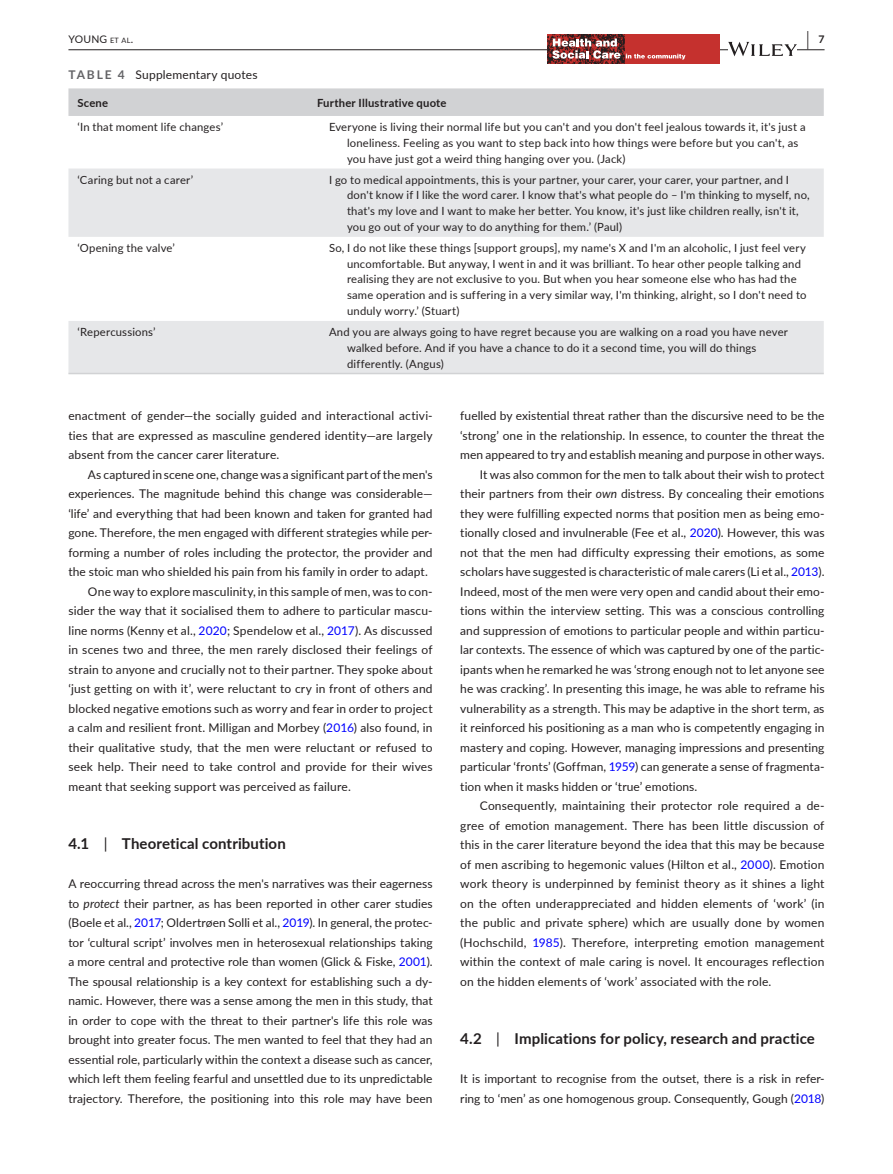
<style>
.page{position:relative;width:893px;height:1174px;background:#fff}
.page>*{position:absolute;margin:0;border:0;box-sizing:border-box;transform-origin:0 0}
.t1{font:700 19.5px "Lato";color:#231f20;scale:.43 1}
.t2{font:700 15px "Lato";letter-spacing:.005em;color:#231f20}
.t3{font:12px/19.5px "Lato";letter-spacing:.005em;color:#231f20;text-align:justify}
.t4{font:11.25px/15.8px "Lato";letter-spacing:.015em;color:#231f20}
.t5{font:700 11.25px "Lato";letter-spacing:.02em;color:#231f20}
.t6{font:10.5px "Lato";letter-spacing:.02em;color:#231f20}
.s1{font-size:7.35px}
.s2{font-weight:700;color:#636366}
.s3{color:#00f}
.s4{font-weight:400}
.s5{font-style:italic}
</style>
<div class="page">
<hr style="left:68px;top:49px;width:756px;height:1px;background:#231f20">
<img style="left:547px;top:34px;width:173px;height:30px">
<svg style="left:552px;top:39px;width:133px;height:21px;background:#b35e5c"></svg>
<svg style="left:728px;top:42px;width:69px;height:14px"></svg>
<div style="left:68px;top:88px;width:756px;height:28px;background:#d1d2d4"></div>
<svg style="left:68px;top:168px;width:756px;height:205px;fill:#e6e7e9"></svg>
<hr style="left:68px;top:373px;width:240px;height:1px;background:#d1d2d4">
<hr style="left:308px;top:373px;width:516px;height:1px;background:#d1d2d4">
<p class="t6" style="left:68px;top:31px;width:66px">YOUNG <span class="s1">et al</span>.</p>
<h1 class="t1" style="left:807px;top:25px;width:43px">| <sup>7</sup></h1>
<p class="t3" style="left:68px;top:64px;width:191px"><span class="s2">TABLE 4</span> Supplementary quotes</p>
<p class="t5" style="left:77px;top:94px;width:32px">Scene</p>
<p class="t5" style="left:317px;top:94px;width:131px">Further Illustrative quote</p>
<p class="t4" style="left:77px;top:119px;width:147px">‘In that moment life changes’</p>
<p class="t4" style="left:347px;top:119px;width:460px;text-indent:-18px">Everyone is living their normal life but you can't and you don't feel jealous towards it, it's just a loneliness. Feeling as you want to step back into how things were before but you can't, as you have just got a weird thing hanging over you. (Jack)</p>
<p class="t4" style="left:77px;top:171px;width:117px">‘Caring but not a carer’</p>
<p class="t4" style="left:347px;top:171px;width:464px;text-indent:-18px">I go to medical appointments, this is your partner, your carer, your carer, your partner, and I don't know if I like the word carer. I know that's what people do – I'm thinking to myself, no, that's my love and I want to make her better. You know, it's just like children really, isn't it, you go out of your way to do anything for them.’ (Paul)</p>
<p class="t4" style="left:77px;top:239px;width:99px">‘Opening the valve’</p>
<p class="t4" style="left:347px;top:239px;width:461px;text-indent:-18px">So, I do not like these things [support groups], my name's X and I'm an alcoholic, I just feel very uncomfortable. But anyway, I went in and it was brilliant. To hear other people talking and realising they are not exclusive to you. But when you hear someone else who has had the same operation and is suffering in a very similar way, I'm thinking, alright, so I don't need to unduly worry.’ (Stuart)</p>
<p class="t4" style="left:77px;top:323px;width:80px">‘Repercussions’</p>
<p class="t4" style="left:347px;top:323px;width:442px;text-indent:-18px">And you are always going to have regret because you are walking on a road you have never walked before. And if you have a chance to do it a second time, you will do things differently. (Angus)</p>
<p class="t3" style="left:68px;top:405px;width:366px">enactment of gender—the socially guided and interactional activi&shy;ties that are expressed as masculine gendered identity—are largely absent from the cancer carer literature.</p>
<p class="t3" style="left:88px;top:464px;width:346px">As captured in scene one, change was a significant part of the men's</p>
<p class="t3" style="left:68px;top:483px;width:366px">experiences. The magnitude behind this change was considerable—</p>
<p class="t3" style="left:68px;top:503px;width:366px">‘life’ and everything that had been known and taken for granted had</p>
<p class="t3" style="left:68px;top:522px;width:366px">gone. Therefore, the men engaged with different strategies while per-</p>
<p class="t3" style="left:68px;top:542px;width:366px">forming a number of roles including the protector, the provider and</p>
<p class="t3" style="left:68px;top:561px;width:361px">the stoic man who shielded his pain from his family in order to adapt.</p>
<p class="t3" style="left:88px;top:581px;width:346px">One way to explore masculinity, in this sample of men, was to con-</p>
<p class="t3" style="left:68px;top:600px;width:366px">sider the way that it socialised them to adhere to particular mascu-</p>
<p class="t3" style="left:68px;top:620px;width:366px">line norms (Kenny et al., <span class="s3">2020</span>; Spendelow et al., <span class="s3">2017</span>). As discussed</p>
<p class="t3" style="left:68px;top:639px;width:366px">in scenes two and three, the men rarely disclosed their feelings of</p>
<p class="t3" style="left:68px;top:659px;width:366px">strain to anyone and crucially not to their partner. They spoke about</p>
<p class="t3" style="left:68px;top:678px;width:366px">‘just getting on with it’, were reluctant to cry in front of others and</p>
<p class="t3" style="left:68px;top:698px;width:366px">blocked negative emotions such as worry and fear in order to project</p>
<p class="t3" style="left:68px;top:717px;width:366px">a calm and resilient front. Milligan and Morbey (<span class="s3">2016</span>) also found, in</p>
<p class="t3" style="left:68px;top:737px;width:366px">their qualitative study, that the men were reluctant or refused to</p>
<p class="t3" style="left:68px;top:756px;width:366px">seek help. Their need to take control and provide for their wives</p>
<p class="t3" style="left:68px;top:776px;width:284px">meant that seeking support was perceived as failure.</p>
<p class="t2" style="left:68px;top:833px;width:219px">4.1 <span class="s4">|</span> Theoretical contribution</p>
<p class="t3" style="left:68px;top:873px;width:366px">A reoccurring thread across the men's narratives was their eagerness to <span class="s5">protect</span> their partner, as has been reported in other carer studies (Boele et al., <span class="s3">2017</span>; Oldertrøen Solli et al., <span class="s3">2019</span>). In general, the protec&shy;tor ‘cultural script’ involves men in heterosexual relationships taking a more central and protective role than women (Glick &amp; Fiske, <span class="s3">2001</span>).<br>The spousal relationship is a key context for establishing such a dy&shy;namic. However, there was a sense among the men in this study, that in order to cope with the threat to their partner's life this role was brought into greater focus. The men wanted to feel that they had an essential role, particularly within the context a disease such as cancer, which left them feeling fearful and unsettled due to its unpredictable trajectory. Therefore, the positioning into this role may have been</p>
<p class="t3" style="left:460px;top:405px;width:366px">fuelled by existential threat rather than the discursive need to be the</p>
<p class="t3" style="left:460px;top:425px;width:366px">‘strong’ one in the relationship. In essence, to counter the threat the</p>
<p class="t3" style="left:460px;top:444px;width:366px">men appeared to try and establish meaning and purpose in other ways.</p>
<p class="t3" style="left:480px;top:464px;width:346px">It was also common for the men to talk about their wish to protect</p>
<p class="t3" style="left:460px;top:483px;width:366px">their partners from their <span class="s5">own</span> distress. By concealing their emotions</p>
<p class="t3" style="left:460px;top:503px;width:366px">they were fulfilling expected norms that position men as being emo-</p>
<p class="t3" style="left:460px;top:522px;width:366px">tionally closed and invulnerable (Fee et al., <span class="s3">2020</span>). However, this was</p>
<p class="t3" style="left:460px;top:542px;width:366px">not that the men had difficulty expressing their emotions, as some</p>
<p class="t3" style="left:460px;top:561px;width:366px">scholars have suggested is characteristic of male carers (Li et al., <span class="s3">2013</span>).</p>
<p class="t3" style="left:460px;top:581px;width:366px">Indeed, most of the men were very open and candid about their emo-</p>
<p class="t3" style="left:460px;top:600px;width:366px">tions within the interview setting. This was a conscious controlling</p>
<p class="t3" style="left:460px;top:620px;width:366px">and suppression of emotions to particular people and within particu-</p>
<p class="t3" style="left:460px;top:639px;width:366px">lar contexts. The essence of which was captured by one of the partic-</p>
<p class="t3" style="left:460px;top:659px;width:366px">ipants when he remarked he was ‘strong enough not to let anyone see</p>
<p class="t3" style="left:460px;top:678px;width:366px">he was cracking’. In presenting this image, he was able to reframe his</p>
<p class="t3" style="left:460px;top:698px;width:366px">vulnerability as a strength. This may be adaptive in the short term, as</p>
<p class="t3" style="left:460px;top:717px;width:366px">it reinforced his positioning as a man who is competently engaging in</p>
<p class="t3" style="left:460px;top:737px;width:366px">mastery and coping. However, managing impressions and presenting</p>
<p class="t3" style="left:460px;top:756px;width:366px">particular ‘fronts’ (Goffman, <span class="s3">1959</span>) can generate a sense of fragmenta-</p>
<p class="t3" style="left:460px;top:776px;width:239px">tion when it masks hidden or ‘true’ emotions.</p>
<p class="t3" style="left:480px;top:795px;width:346px">Consequently, maintaining their protector role required a de-</p>
<p class="t3" style="left:460px;top:815px;width:366px">gree of emotion management. There has been little discussion of</p>
<p class="t3" style="left:460px;top:834px;width:366px">this in the carer literature beyond the idea that this may be because</p>
<p class="t3" style="left:460px;top:854px;width:366px">of men ascribing to hegemonic values (Hilton et al., <span class="s3">2000</span>). Emotion</p>
<p class="t3" style="left:460px;top:873px;width:366px">work theory is underpinned by feminist theory as it shines a light</p>
<p class="t3" style="left:460px;top:893px;width:366px">on the often underappreciated and hidden elements of ‘work’ (in</p>
<p class="t3" style="left:460px;top:912px;width:366px">the public and private sphere) which are usually done by women</p>
<p class="t3" style="left:460px;top:932px;width:366px">(Hochschild, <span class="s3">1985</span>). Therefore, interpreting emotion management</p>
<p class="t3" style="left:460px;top:951px;width:366px">within the context of male caring is novel. It encourages reflection</p>
<p class="t3" style="left:460px;top:971px;width:313px">on the hidden elements of ‘work’ associated with the role.</p>
<p class="t2" style="left:460px;top:1028px;width:356px">4.2 <span class="s4">|</span> Implications for policy, research and practice</p>
<p class="t3" style="left:460px;top:1068px;width:366px">It is important to recognise from the outset, there is a risk in refer&shy;ring to ‘men’ as one homogenous group. Consequently, Gough (<span class="s3">2018</span>)</p>
</div>
